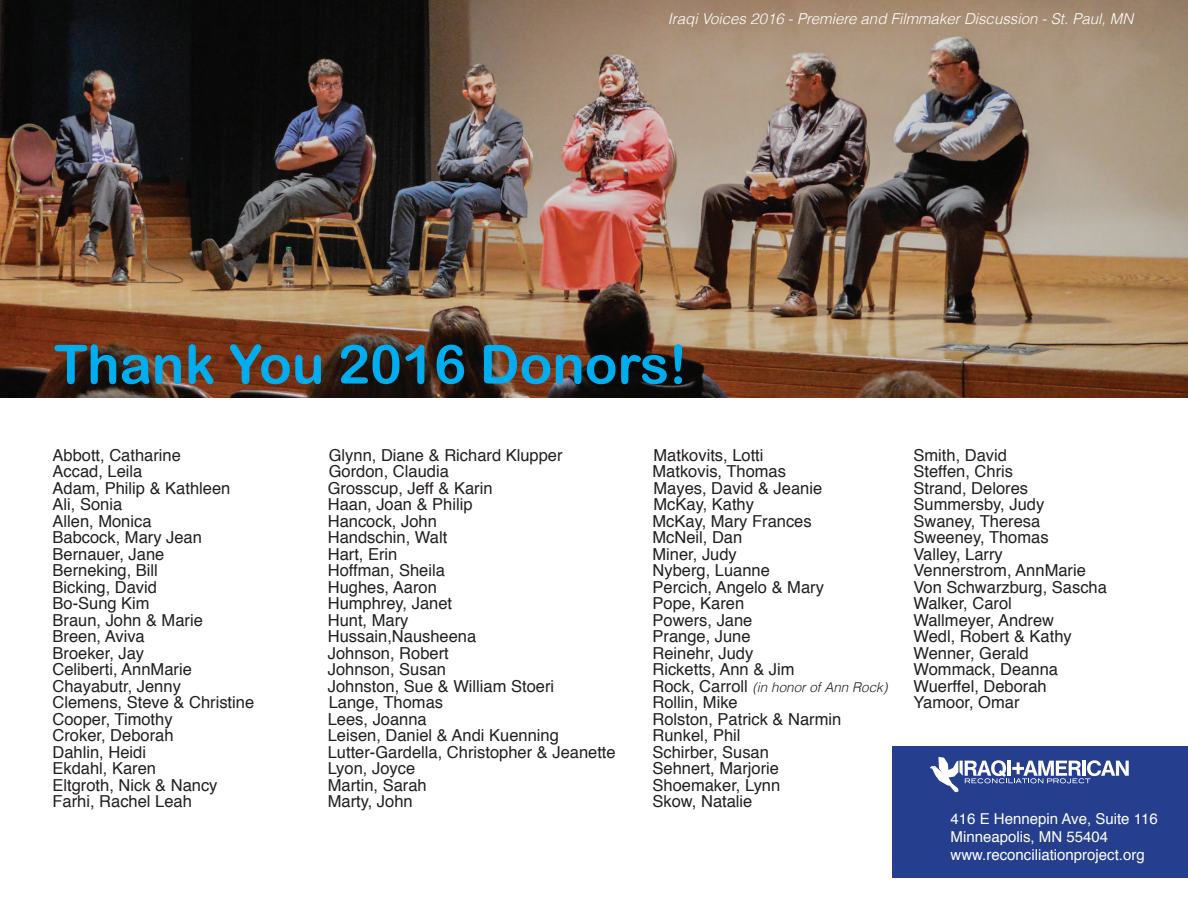
<style>
.page{position:relative;width:1188px;height:918px;background:#fff}
.page>*{position:absolute;margin:0;border:0;box-sizing:border-box;transform-origin:0 0}
.t1{font:54px "Arial Rounded MT Bold";color:#00aeef}
.t2{font:16.5px/16.5px "Helvetica";color:#231f20}
.t3{font:15px/18px "Helvetica";color:#fff}
.t4{font:italic 300 15px "Helvetica";color:#fff}
.t5{font:italic 300 13.5px "Helvetica";color:#231f20}
.s1{font-weight:400;font-style:normal;font-size:16.5px}
</style>
<div class="page">
<img style="left:0;top:0;width:1188px;height:397px">
<div style="left:893px;top:746px;width:295px;height:131px;background:#253f8e"></div>
<svg style="left:930px;top:757px;width:199px;height:35px"></svg>
<p class="t4" style="left:668px;top:9px;width:467px">Iraqi Voices 2016 - Premiere and Filmmaker Discussion - St. Paul, MN</p>
<h1 class="t1" style="left:54px;top:332px;width:635px">Thank You 2016 Donors!</h1>
<p class="t2" style="left:52px;top:447px;width:203px">Abbott, Catharine<br>Accad, Leila<br>Adam, Philip &amp; Kathleen<br>Ali, Sonia<br>Allen, Monica<br>Babcock, Mary Jean<br>Bernauer, Jane<br>Berneking, Bill<br>Bicking, David<br>Bo-Sung Kim<br>Braun, John &amp; Marie<br>Breen, Aviva<br>Broeker, Jay<br>Celiberti, AnnMarie<br>Chayabutr, Jenny<br>Clemens, Steve &amp; Christine<br>Cooper, Timothy<br>Croker, Deborah<br>Dahlin, Heidi<br>Ekdahl, Karen<br>Eltgroth, Nick &amp; Nancy<br>Farhi, Rachel Leah</p>
<p class="t2" style="left:914px;top:447px;width:195px">Smith, David<br>Steffen, Chris<br>Strand, Delores<br>Summersby, Judy<br>Swaney, Theresa<br>Sweeney, Thomas<br>Valley, Larry<br>Vennerstrom, AnnMarie<br>Von Schwarzburg, Sascha<br>Walker, Carol<br>Wallmeyer, Andrew<br>Wedl, Robert &amp; Kathy<br>Wenner, Gerald<br>Wommack, Deanna<br>Wuerffel, Deborah<br>Yamoor, Omar</p>
<p class="t3" style="left:951px;top:810px;width:209px">416 E Hennepin Ave, Suite 116<br>Minneapolis, MN 55404 www.reconciliationproject.org</p>
<p class="t2" style="left:653px;top:447px;width:173px">Matkovits, Lotti<br>Matkovis, Thomas<br>Mayes, David &amp; Jeanie<br>McKay, Kathy<br>McKay, Mary Frances<br>McNeil, Dan<br>Miner, Judy<br>Nyberg, Luanne<br>Percich, Angelo &amp; Mary<br>Pope, Karen<br>Powers, Jane<br>Prange, June<br>Reinehr, Judy<br>Ricketts, Ann &amp; Jim</p>
<p class="t5" style="left:653px;top:678px;width:236px"><span class="s1">Rock, Carroll</span> (in honor of Ann Rock)</p>
<p class="t2" style="left:653px;top:694px;width:190px">Rollin, Mike<br>Rolston, Patrick &amp; Narmin<br>Runkel, Phil<br>Schirber, Susan<br>Sehnert, Marjorie<br>Shoemaker, Lynn<br>Skow, Natalie</p>
<p class="t2" style="left:328px;top:447px;width:289px">Glynn, Diane &amp; Richard Klupper<br>Gordon, Claudia<br>Grosscup, Jeff &amp; Karin<br>Haan, Joan &amp; Philip<br>Hancock, John<br>Handschin, Walt<br>Hart, Erin<br>Hoffman, Sheila<br>Hughes, Aaron<br>Humphrey, Janet<br>Hunt, Mary<br>Hussain,Nausheena<br>Johnson, Robert<br>Johnson, Susan<br>Johnston, Sue &amp; William Stoeri<br>Lange, Thomas<br>Lees, Joanna<br>Leisen, Daniel &amp; Andi Kuenning<br>Lutter-Gardella, Christopher &amp; Jeanette<br>Lyon, Joyce<br>Martin, Sarah<br>Marty, John</p>
</div>
